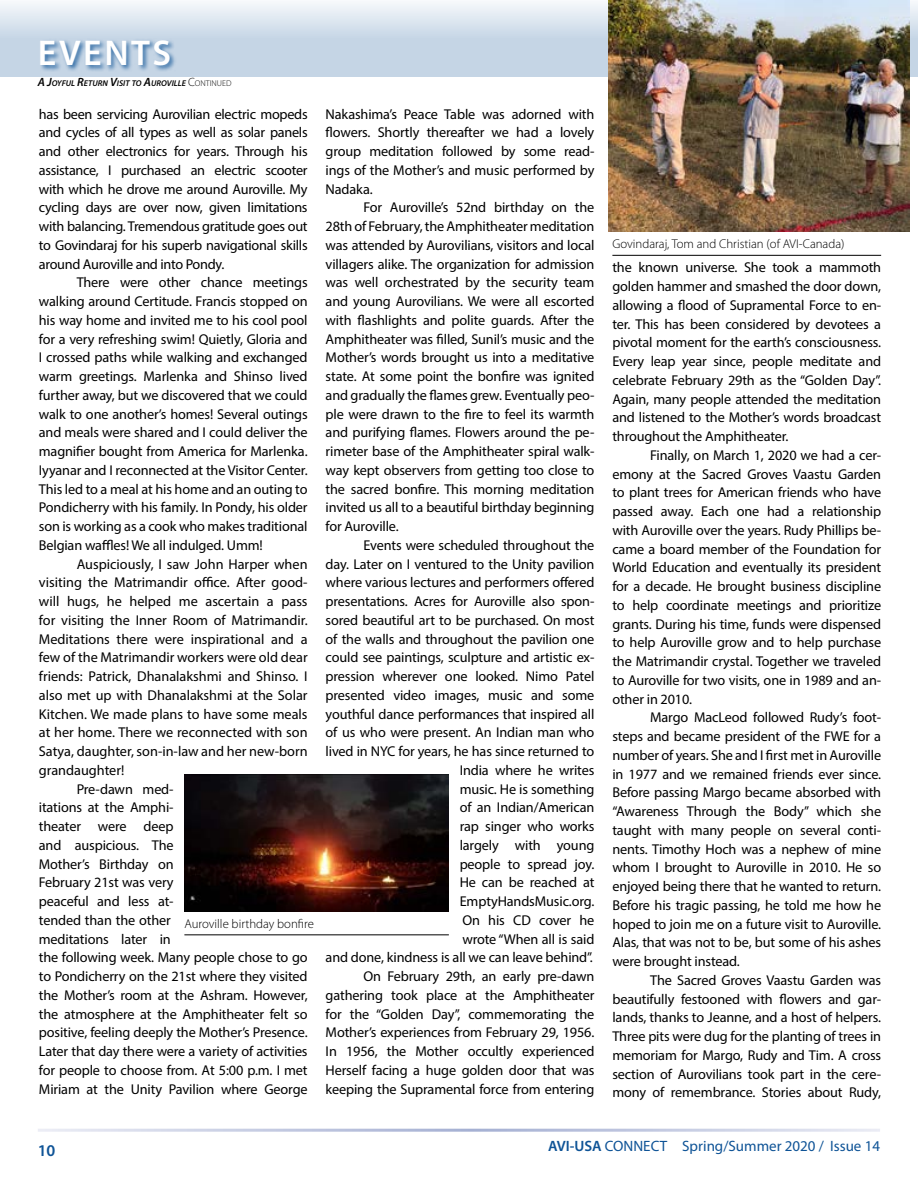
<style>
.page{position:relative;width:918px;height:1188px;background:#fff}
.page>*{position:absolute;margin:0;border:0;box-sizing:border-box;transform-origin:0 0}
.main_head{font:600 36px "Myriad Pro";letter-spacing:.07em;color:#fff}
.t1{font:600 16.5px "Myriad Pro";color:#0e5396}
.t2{font:15px "Myriad Pro";color:#0e5396}
.text{font:14.25px/18.8px "Myriad Pro";letter-spacing:-.01em;color:#000;text-align:justify}
.t3{font:300 12.75px "Myriad Pro";color:#000}
.text_9_75_17{font:italic 600 8.4px "Myriad Pro";color:#000}
.s1{font-size:12px}
.s2{font-weight:300;font-style:normal;font-size:12px}
.s3{font-weight:300;font-style:normal}
.s4{font-weight:600}
</style>
<div class="page">
<div style="left:0;top:0;width:918px;height:77px;background:linear-gradient(to bottom,#eaf0f5,#b8cbdf)"></div>
<div style="left:40px;top:39px;width:136px;height:34px;background:#0e5396;opacity:.75"></div>
<img style="left:609px;top:0;width:300px;height:232px">
<hr style="left:612px;top:255px;width:269px;height:1px;background:#000">
<img style="left:184px;top:774px;width:264px;height:138px">
<hr style="left:184px;top:935px;width:265px;height:1px;background:#000">
<p class="main_head" style="left:38px;top:30px;width:135px">EVENTS</p>
<p class="text_9_75_17" style="left:38px;top:78px;width:195px"><span class="s1">A J</span>OYFUL <span class="s1">R</span>ETURN <span class="s1">V</span>ISIT TO <span class="s1">A</span>UROVILLE <span class="s2">C</span><span class="s3">ONTINUED</span></p>
<p class="text" style="left:39px;top:104px;width:270px">has been servicing Aurovilian electric mopeds and cycles of all types as well as solar panels and other electronics for years. Through his assistance, I purchased an electric scooter with which he drove me around Auroville. My cycling days are over now, given limitations with balancing. Tremendous gratitude goes out to Govindaraj for his superb navigational skills around Auroville and into Pondy.</p>
<p class="text" style="left:39px;top:273px;width:270px;text-indent:38px">There were other chance meetings walking around Certitude. Francis stopped on his way home and invited me to his cool pool for a very refreshing swim! Quietly, Gloria and I crossed paths while walking and exchanged warm greetings. Marlenka and Shinso lived further away, but we discovered that we could walk to one another’s homes! Several outings and meals were shared and I could deliver the magnifier bought from America for Marlenka.<br>Iyyanar and I reconnected at the Visitor Center.<br>This led to a meal at his home and an outing to Pondicherry with his family. In Pondy, his older son is working as a cook who makes traditional Belgian waffles! We all indulged. Umm!</p>
<p class="text" style="left:39px;top:554px;width:270px;text-indent:38px">Auspiciously, I saw John Harper when visiting the Matrimandir office. After good&shy;will hugs, he helped me ascertain a pass for visiting the Inner Room of Matrimandir.<br>Meditations there were inspirational and a few of the Matrimandir workers were old dear friends: Patrick, Dhanalakshmi and Shinso. I also met up with Dhanalakshmi at the Solar Kitchen. We made plans to have some meals at her home. There we reconnected with son Satya, daughter, son-in-law and her new-born grandaughter!</p>
<p class="text" style="left:39px;top:779px;width:270px;text-align:left;text-indent:38px">Pre-dawn med-<br>itations at the Amphi-<br>theater were deep<br>and auspicious. The<br>Mother’s Birthday on<br>February 21st was very<br>peaceful and less at-<br>tended than the other<br>meditations later in<br>the following week. Many people chose to go to Pondicherry on the 21st where they visited the Mother’s room at the Ashram. However, the atmosphere at the Amphitheater felt so positive, feeling deeply the Mother’s Presence.<br>Later that day there were a variety of activities for people to choose from. At 5:00 p.m. I met<br>Miriam at the Unity Pavilion where George</p>
<p class="t3" style="left:184px;top:916px;width:131px">Auroville birthday bonfire</p>
<p class="text" style="left:326px;top:104px;width:270px">Nakashima’s Peace Table was adorned with flowers. Shortly thereafter we had a lovely group meditation followed by some read&shy;ings of the Mother’s and music performed by Nadaka.</p>
<p class="text" style="left:326px;top:198px;width:270px;text-indent:38px">For Auroville’s 52nd birthday on the 28th of February, the Amphitheater meditation was attended by Aurovilians, visitors and local villagers alike. The organization for admission was well orchestrated by the security team and young Aurovilians. We were all escorted with flashlights and polite guards. After the Amphitheater was filled, Sunil’s music and the Mother’s words brought us into a meditative state. At some point the bonfire was ignited and gradually the flames grew. Eventually peo&shy;ple were drawn to the fire to feel its warmth and purifying flames. Flowers around the pe&shy;rimeter base of the Amphitheater spiral walk&shy;way kept observers from getting too close to the sacred bonfire. This morning meditation invited us all to a beautiful birthday beginning for Auroville.</p>
<p class="text" style="left:326px;top:536px;width:270px;text-align:right">Events were scheduled throughout the<br>day. Later on I ventured to the Unity pavilion where various lectures and performers offered presentations. Acres for Auroville also spon&shy;sored beautiful art to be purchased. On most of the walls and throughout the pavilion one could see paintings, sculpture and artistic ex&shy;pression wherever one looked. Nimo Patel presented video images, music and some youthful dance performances that inspired all of us who were present. An Indian man who lived in NYC for years, he has since returned to India where he writes<br>music. He is something<br>of an Indian/American<br>rap singer who works<br>largely with young<br>people to spread joy.<br>He can be reached at EmptyHandsMusic.org.<br>On his CD cover he<br>wrote “When all is said<br>and done, kindness is all we can leave behind”.</p>
<p class="text" style="left:326px;top:967px;width:270px;text-indent:38px">On February 29th, an early pre-dawn gathering took place at the Amphitheater for the “Golden Day”, commemorating the Mother’s experiences from February 29, 1956.<br>In 1956, the Mother occultly experienced Herself facing a huge golden door that was keeping the Supramental force from entering</p>
<p class="t3" style="left:612px;top:236px;width:234px">Govindaraj, Tom and Christian (of AVI-Canada)</p>
<p class="text" style="left:612px;top:258px;width:270px">the known universe. She took a mammoth golden hammer and smashed the door down, allowing a flood of Supramental Force to en&shy;ter. This has been considered by devotees a pivotal moment for the earth’s consciousness.<br>Every leap year since, people meditate and celebrate February 29th as the “Golden Day”.<br>Again, many people attended the meditation and listened to the Mother’s words broadcast throughout the Amphitheater.</p>
<p class="text" style="left:612px;top:446px;width:270px;text-indent:38px">Finally, on March 1, 2020 we had a cer&shy;emony at the Sacred Groves Vaastu Garden to plant trees for American friends who have passed away. Each one had a relationship with Auroville over the years. Rudy Phillips be&shy;came a board member of the Foundation for World Education and eventually its president for a decade. He brought business discipline to help coordinate meetings and prioritize grants. During his time, funds were dispensed to help Auroville grow and to help purchase the Matrimandir crystal. Together we traveled to Auroville for two visits, one in 1989 and an&shy;other in 2010.</p>
<p class="text" style="left:612px;top:708px;width:270px;text-indent:38px">Margo MacLeod followed Rudy’s foot&shy;steps and became president of the FWE for a number of years. She and I first met in Auroville in 1977 and we remained friends ever since.<br>Before passing Margo became absorbed with “Awareness Through the Body” which she taught with many people on several conti&shy;nents. Timothy Hoch was a nephew of mine whom I brought to Auroville in 2010. He so enjoyed being there that he wanted to return.<br>Before his tragic passing, he told me how he hoped to join me on a future visit to Auroville.<br>Alas, that was not to be, but some of his ashes were brought instead.</p>
<p class="text" style="left:612px;top:971px;width:270px;text-indent:38px">The Sacred Groves Vaastu Garden was beautifully festooned with flowers and gar&shy;lands, thanks to Jeanne, and a host of helpers.<br>Three pits were dug for the planting of trees in memoriam for Margo, Rudy and Tim. A cross section of Aurovilians took part in the cere&shy;mony of remembrance. Stories about Rudy,</p>
<p class="t1" style="left:38px;top:1140px;width:19px">10</p>
<p class="t2" style="left:548px;top:1137px;width:333px"><span class="s4">AVI-USA</span> CONNECT Spring/Summer 2020 / Issue 14</p>
</div>
